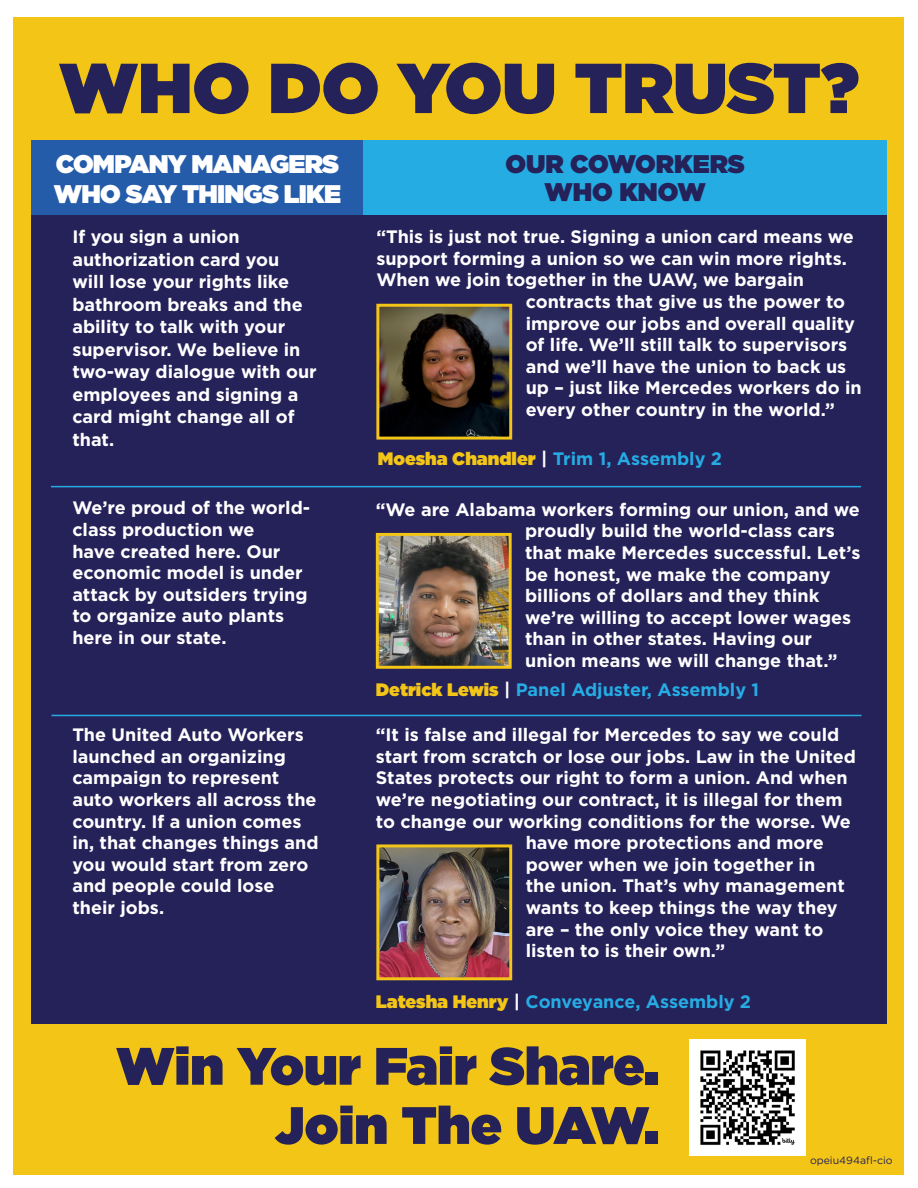
<style>
.page{position:relative;width:918px;height:1188px;background:#fff}
.page>*{position:absolute;margin:0;border:0;box-sizing:border-box;transform-origin:0 0}
.t1{font:900 70.5px "Gotham";color:#252159}
.t2{font:900 52.5px/59.2px "Gotham";color:#252159;text-align:right}
.t3{font:900 25.5px/30.6px "Gotham";letter-spacing:-.03em;color:#fff}
.t4{font:900 25.5px "Gotham";color:#252159}
.t5{font:700 18px/21.6px "Gotham";color:#fff}
.t6{font:700 18px "Gotham";color:#25ace3}
.t7{font:10.5px "Gotham";color:#252159}
.s1{font-weight:900;color:#f2c517}
.s2{color:#fff}
</style>
<div class="page">
<div style="left:14px;top:17px;width:890px;height:1157px;background:#f2c517"></div>
<img style="left:689px;top:1040px;width:116px;height:116px">
<div style="left:363px;top:140px;width:524px;height:75px;background:#25ace3"></div>
<div style="left:32px;top:215px;width:855px;height:809px;background:#252159"></div>
<hr style="left:51px;top:486px;width:810px;height:1px;background:#25ace3">
<hr style="left:52px;top:715px;width:810px;height:1px;background:#25ace3">
<div style="left:32px;top:140px;width:331px;height:75px;background:#255caa"></div>
<img style="left:380px;top:537px;width:128px;height:128px">
<div style="left:376px;top:533px;width:136px;height:136px;border:3px solid #f2c517"></div>
<img style="left:380px;top:848px;width:128px;height:128px">
<div style="left:376px;top:844px;width:136px;height:136px;border:3px solid #f2c517"></div>
<img style="left:380px;top:308px;width:128px;height:128px">
<div style="left:376px;top:304px;width:136px;height:136px;border:3px solid #f2c517"></div>
<p class="t1" style="left:59px;top:38px;width:802px">WHO DO YOU TRUST?</p>
<p class="t3" style="left:54px;top:148px;width:288px">COMPANY MANAGERS<br>WHO SAY THINGS LIKE</p>
<p class="t4" style="left:505px;top:145px;width:241px">OUR COWORKERS</p>
<p class="t4" style="left:544px;top:174px;width:163px">WHO KNOW</p>
<p class="t5" style="left:72px;top:225px;width:246px;line-height:22.5px">If you sign a union authorization card you<br>will lose your rights like bathroom breaks and the ability to talk with your supervisor. We believe in two-way dialogue with our employees and signing a card might change all of that.</p>
<p class="t5" style="left:72px;top:497px;width:239px">We’re proud of the world&shy;class production we<br>have created here. Our economic model is under attack by outsiders trying to organize auto plants here in our state.</p>
<p class="t5" style="left:72px;top:724px;width:248px">The United Auto Workers launched an organizing campaign to represent auto workers all across the country. If a union comes in, that changes things and you would start from zero and people could lose their jobs.</p>
<p class="t5" style="left:376px;top:226px;width:479px">“This is just not true. Signing a union card means we</p>
<p class="t5" style="left:376px;top:247px;width:472px">support forming a union so we can win more rights.</p>
<p class="t5" style="left:376px;top:269px;width:429px">When we join together in the UAW, we bargain</p>
<p class="t5" style="left:526px;top:291px;width:321px">contracts that give us the power to</p>
<p class="t5" style="left:526px;top:312px;width:331px">improve our jobs and overall quality</p>
<p class="t5" style="left:526px;top:334px;width:323px">of life. We’ll still talk to supervisors</p>
<p class="t5" style="left:526px;top:355px;width:322px">and we’ll have the union to back us</p>
<p class="t5" style="left:526px;top:377px;width:338px">up – just like Mercedes workers do in</p>
<p class="t5" style="left:526px;top:399px;width:311px">every other country in the world.”</p>
<p class="t6" style="left:378px;top:446px;width:346px"><span class="s1">Moesha Chandler</span> <span class="s2">|</span> Trim 1, Assembly 2</p>
<p class="t5" style="left:525px;top:499px;width:337px;text-indent:-149px">“We are Alabama workers forming our union, and we proudly build the world-class cars that make Mercedes successful. Let’s be honest, we make the company billions of dollars and they think we’re willing to accept lower wages than in other states. Having our union means we will change that.”</p>
<p class="t6" style="left:376px;top:678px;width:385px"><span class="s1">Detrick Lewis</span> <span class="s2">|</span> Panel Adjuster, Assembly 1</p>
<p class="t5" style="left:376px;top:724px;width:465px">“It is false and illegal for Mercedes to say we could</p>
<p class="t5" style="left:376px;top:745px;width:482px">start from scratch or lose our jobs. Law in the United</p>
<p class="t5" style="left:376px;top:767px;width:473px">States protects our right to form a union. And when</p>
<p class="t5" style="left:376px;top:789px;width:468px">we’re negotiating our contract, it is illegal for them</p>
<p class="t5" style="left:376px;top:810px;width:476px">to change our working conditions for the worse. We</p>
<p class="t5" style="left:526px;top:832px;width:300px">have more protections and more</p>
<p class="t5" style="left:526px;top:853px;width:291px">power when we join together in</p>
<p class="t5" style="left:526px;top:875px;width:321px">the union. That’s why management</p>
<p class="t5" style="left:526px;top:897px;width:314px">wants to keep things the way they</p>
<p class="t5" style="left:526px;top:918px;width:299px">are – the only voice they want to</p>
<p class="t5" style="left:526px;top:940px;width:201px">listen to is their own.”</p>
<p class="t6" style="left:376px;top:989px;width:377px"><span class="s1">Latesha Henry</span> <span class="s2">|</span> Conveyance, Assembly 2</p>
<p class="t2" style="left:116px;top:1036px;width:544px">Win Your Fair Share.<br>Join The UAW.</p>
<p class="t7" style="left:810px;top:1153px;width:84px">opeiu494afl-cio</p>
</div>
